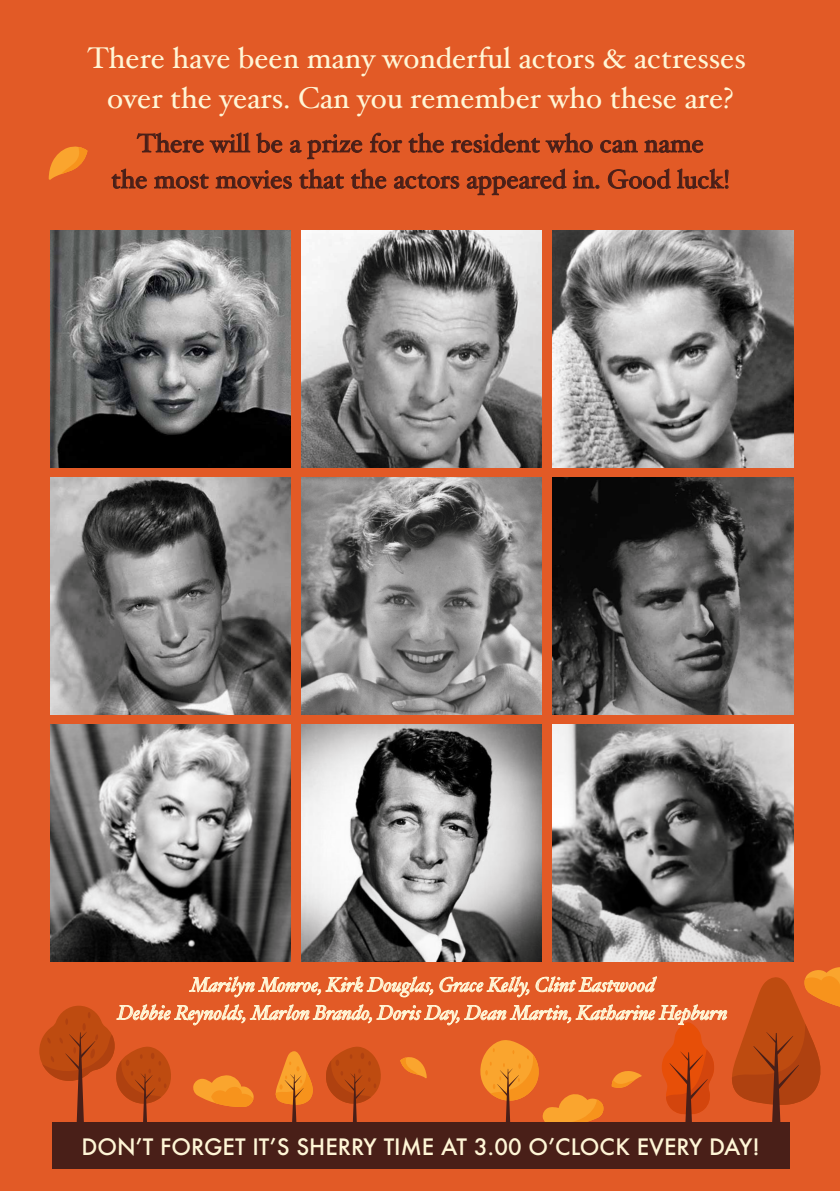
<style>
.page{position:relative;width:840px;height:1191px;background:#fff}
.page>*{position:absolute;margin:0;border:0;box-sizing:border-box;transform-origin:0 0}
.t1{font:30px/40px "Hoefler Text";color:#fff6d6;text-align:center}
.t2{font:26px/36px "Hoefler Text";color:#491f18;text-align:center}
.t3{font:500 22px "Futura";color:#fff6d6}
.t4{font:italic 20px/28px "Hoefler Text";color:#fff6d6;text-align:center}
</style>
<div class="page">
<div style="left:0;top:0;width:839px;height:1190px;background:#e25a26"></div>
<svg style="left:49px;top:146px;width:38px;height:34px"></svg>
<div style="left:52px;top:1122px;width:737px;height:46px;background:#491f18"></div>
<svg style="left:39px;top:967px;width:800px;height:188px"></svg>
<svg style="left:137px;top:132px;width:113px;height:21px"></svg>
<svg style="left:256px;top:133px;width:26px;height:20px"></svg>
<svg style="left:290px;top:140px;width:11px;height:13px"></svg>
<svg style="left:307px;top:134px;width:55px;height:25px"></svg>
<svg style="left:369px;top:133px;width:33px;height:20px"></svg>
<svg style="left:408px;top:133px;width:35px;height:20px"></svg>
<svg style="left:451px;top:133px;width:88px;height:20px"></svg>
<svg style="left:545px;top:133px;width:47px;height:20px"></svg>
<svg style="left:600px;top:139px;width:37px;height:14px"></svg>
<svg style="left:644px;top:139px;width:58px;height:14px"></svg>
<svg style="left:111px;top:169px;width:36px;height:20px"></svg>
<svg style="left:154px;top:173px;width:55px;height:16px"></svg>
<svg style="left:215px;top:170px;width:77px;height:19px"></svg>
<svg style="left:299px;top:169px;width:45px;height:20px"></svg>
<svg style="left:351px;top:169px;width:35px;height:20px"></svg>
<svg style="left:393px;top:173px;width:66px;height:16px"></svg>
<svg style="left:466px;top:169px;width:100px;height:26px"></svg>
<svg style="left:572px;top:170px;width:27px;height:19px"></svg>
<svg style="left:607px;top:169px;width:63px;height:20px"></svg>
<svg style="left:677px;top:168px;width:51px;height:21px"></svg>
<img style="left:50px;top:230px;width:240px;height:237px">
<img style="left:301px;top:230px;width:240px;height:237px">
<img style="left:552px;top:230px;width:240px;height:237px">
<img style="left:50px;top:477px;width:240px;height:237px">
<img style="left:301px;top:477px;width:240px;height:237px">
<img style="left:552px;top:477px;width:240px;height:237px">
<img style="left:50px;top:724px;width:240px;height:237px">
<img style="left:301px;top:724px;width:240px;height:237px">
<img style="left:552px;top:724px;width:240px;height:237px">
<h1 class="t1" style="left:88px;top:37px;width:659px">There have been many wonderful actors &amp; actresses over the years. Can you remember who these are?</h1>
<h2 class="t2" style="left:111px;top:125px;width:619px">There will be a prize for the resident who can name<br>the most movies that the actors appeared in. Good luck!</h2>
<p class="t4" style="left:117px;top:970px;width:611px">Marilyn Monroe, Kirk Douglas, Grace Kelly, Clint Eastwood<br>Debbie Reynolds, Marlon Brando, Doris Day, Dean Martin, Katharine Hepburn</p>
<p class="t3" style="left:81px;top:1132px;width:679px">DONʼT FORGET ITʼS SHERRY TIME AT 3.00 OʼCLOCK EVERY DAY!</p>
</div>
